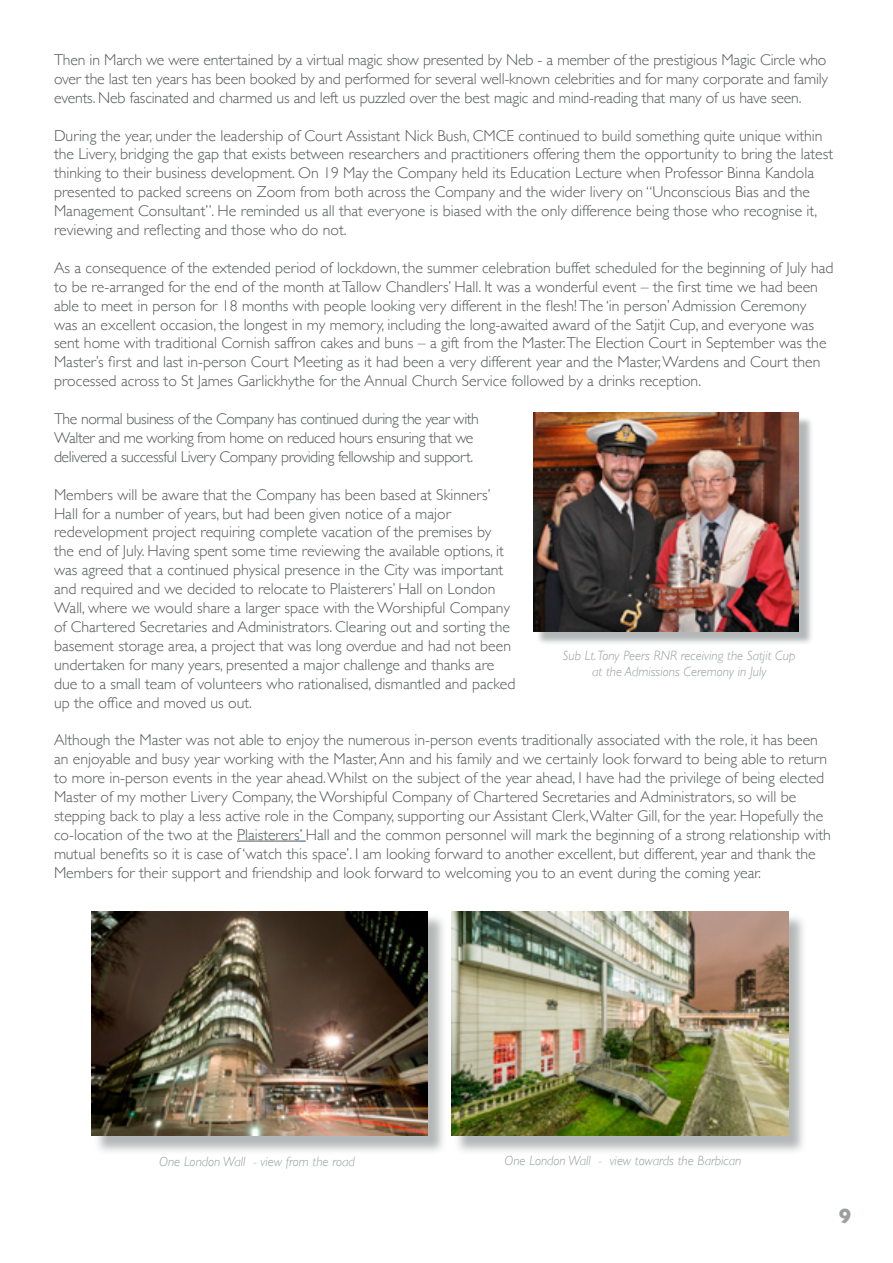
<style>
.page{position:relative;width:893px;height:1263px;background:#fff}
.page>*{position:absolute;margin:0;border:0;box-sizing:border-box;transform-origin:0 0}
.t1{font:700 21px "Gill Sans";color:#9a9f9f}
.t2{font:300 15.75px/18.9px "Gill Sans";color:#565858}
.t3{font:300 15.75px/18.9px "Gill Sans";letter-spacing:-.025em;color:#565858}
.t4{font:italic 300 13.5px/16.2px "Gill Sans";color:#9a9f9f;text-align:center}
.s1{color:#1f548a}
</style>
<div class="page">
<hr style="left:237px;top:841px;width:63px;height:1px;background:#565858">
<div style="left:537px;top:417px;width:276px;height:228px;background:#9a9f9f;opacity:.75"></div>
<img style="left:533px;top:413px;width:266px;height:218px">
<div style="left:454px;top:913px;width:352px;height:242px;background:#9a9f9f;opacity:.75"></div>
<img style="left:452px;top:911px;width:336px;height:225px">
<div style="left:94px;top:913px;width:352px;height:242px;background:#9a9f9f;opacity:.75"></div>
<img style="left:92px;top:911px;width:336px;height:225px">
<p class="t2" style="left:54px;top:50px;width:775px;text-align:justify">Then in March we were entertained by a virtual magic show presented by Neb - a member of the prestigious Magic Circle who over the last ten years has been booked by and performed for several well-known celebrities and for many corporate and family events. Neb fascinated and charmed us and left us puzzled over the best magic and mind-reading that many of us have seen.</p>
<p class="t2" style="left:54px;top:125px;width:781px">During the year, under the leadership of Court Assistant Nick Bush, CMCE continued to build something quite unique within the Livery, bridging the gap that exists between researchers and practitioners offering them the opportunity to bring the latest thinking to their business development. On 19 May the Company held its Education Lecture when Professor Binna Kandola presented to packed screens on Zoom from both across the Company and the wider livery on “Unconscious Bias and the Management Consultant”. He reminded us all that everyone is biased with the only difference being those who recognise it, reviewing and reflecting and those who do not.</p>
<p class="t2" style="left:54px;top:257px;width:781px">As a consequence of the extended period of lockdown, the summer celebration buffet scheduled for the beginning of July had to be re-arranged for the end of the month at Tallow Chandlers’ Hall. It was a wonderful event – the first time we had been able to meet in person for 18 months with people looking very different in the flesh! The ‘in person’ Admission Ceremony was an excellent occasion, the longest in my memory, including the long-awaited award of the Satjit Cup, and everyone was sent home with traditional Cornish saffron cakes and buns – a gift from the Master.The Election Court in September was the Master’s first and last in-person Court Meeting as it had been a very different year and the Master, Wardens and Court then processed across to St James Garlickhythe for the Annual Church Service followed by a drinks reception.</p>
<p class="t3" style="left:54px;top:409px;width:427px">The normal business of the Company has continued during the year with<br>Walter and me working from home on reduced hours ensuring that we delivered a successful Livery Company providing fellowship and support.</p>
<p class="t2" style="left:54px;top:484px;width:463px">Members will be aware that the Company has been based at Skinners’ Hall for a number of years, but had been given notice of a major redevelopment project requiring complete vacation of the premises by<br>the end of July. Having spent some time reviewing the available options, it was agreed that a continued physical presence in the City was important and required and we decided to relocate to Plaisterers’ Hall on London Wall, where we would share a larger space with the Worshipful Company of Chartered Secretaries and Administrators. Clearing out and sorting the basement storage area, a project that was long overdue and had not been undertaken for many years, presented a major challenge and thanks are due to a small team of volunteers who rationalised, dismantled and packed up the office and moved us out.</p>
<p class="t2" style="left:54px;top:730px;width:778px">Although the Master was not able to enjoy the numerous in-person events traditionally associated with the role, it has been an enjoyable and busy year working with the Master, Ann and his family and we certainly look forward to being able to return to more in-person events in the year ahead. Whilst on the subject of the year ahead, I have had the privilege of being elected Master of my mother Livery Company, the Worshipful Company of Chartered Secretaries and Administrators, so will be stepping back to play a less active role in the Company, supporting our Assistant Clerk, Walter Gill, for the year. Hopefully the co-location of the two at the Plaisterers<span class="s1">’</span> Hall and the common personnel will mark the beginning of a strong relationship with mutual benefits so it is case of ‘watch this space’. I am looking forward to another excellent, but different, year and thank the Members for their support and friendship and look forward to welcoming you to an event during the coming year.</p>
<p class="t4" style="left:563px;top:647px;width:234px">Sub Lt. Tony Peers RNR receiving the Satjit Cup at the Admissions Ceremony in July</p>
<p class="t4" style="left:159px;top:1153px;width:197px">One London Wall - view from the road</p>
<p class="t4" style="left:505px;top:1152px;width:238px">One London Wall - view towards the Barbican</p>
<h1 class="t1" style="left:839px;top:1199px;width:14px">9</h1>
</div>
